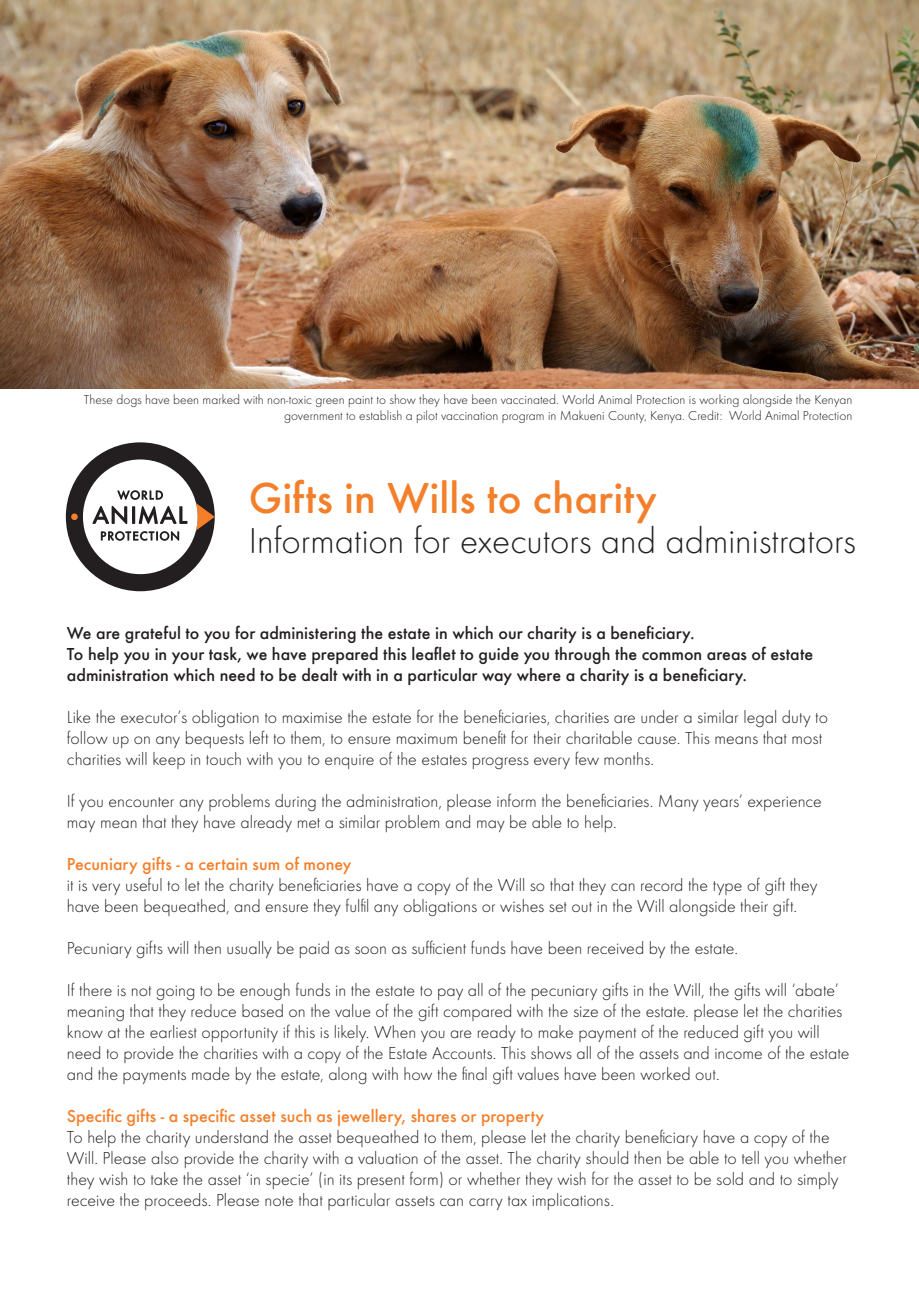
<style>
.page{position:relative;width:919px;height:1289px;background:#fff}
.page>*{position:absolute;margin:0;border:0;box-sizing:border-box;transform-origin:0 0}
.t1{font:500 45px "Futura Round";color:#f47f2a}
.t2{font:300 37.5px "Futura Round";color:#231f20}
.t3{font:300 18px/21px "Futura Round";color:#231f20}
.t4{font:500 18px/21px "Futura Round";color:#231f20}
.t5{font:500 18px "Futura Round";color:#f47f2a}
.t6{font:300 13.5px/16.2px "Futura Round";color:#231f20;text-align:right}
</style>
<div class="page">
<img style="left:0;top:0;width:918px;height:388px">
<div style="left:66px;top:442px;width:149px;height:149px;background:#231f20;border-radius:50%"></div>
<svg style="left:197px;top:503px;width:18px;height:27px"></svg>
<div style="left:71px;top:513px;width:7px;height:7px;background:#f47f2a;border-radius:50%"></div>
<div style="left:83px;top:459px;width:115px;height:115px;background:#fff;border-radius:50%"></div>
<svg style="left:92px;top:490px;width:95px;height:51px"></svg>
<p class="t6" style="left:84px;top:390px;width:769px">These dogs have been marked with non-toxic green paint to show they have been vaccinated. World Animal Protection is working alongside the Kenyan government to establish a pilot vaccination program in Makueni County, Kenya. Credit: World Animal Protection</p>
<p class="t1" style="left:249px;top:465px;width:410px">Gifts in Wills to charity</p>
<p class="t2" style="left:249px;top:516px;width:608px">Information for executors and administrators</p>
<p class="t4" style="left:67px;top:621px;width:629px">We are grateful to you for administering the estate in which our charity is a beneficiary.</p>
<p class="t4" style="left:67px;top:642px;width:747px">To help you in your task, we have prepared this leaflet to guide you through the common areas of estate administration which need to be dealt with in a particular way where a charity is a beneficiary.</p>
<p class="t3" style="left:67px;top:705px;width:762px">Like the executor’s obligation to maximise the estate for the beneficiaries, charities are under a similar legal duty to</p>
<p class="t3" style="left:67px;top:726px;width:756px">follow up on any bequests left to them, to ensure maximum benefit for their charitable cause. This means that most charities will keep in touch with you to enquire of the estates progress every few months.</p>
<p class="t3" style="left:67px;top:789px;width:756px">If you encounter any problems during the administration, please inform the beneficiaries. Many years’ experience may mean that they have already met a similar problem and may be able to help.</p>
<p class="t5" style="left:67px;top:850px;width:286px">Pecuniary gifts - a certain sum of money</p>
<p class="t3" style="left:67px;top:873px;width:752px">it is very useful to let the charity beneficiaries have a copy of the Will so that they can record the type of gift they have been bequeathed, and ensure they fulfil any obligations or wishes set out in the Will alongside their gift.</p>
<p class="t3" style="left:67px;top:936px;width:672px">Pecuniary gifts will then usually be paid as soon as sufficient funds have been received by the estate.</p>
<p class="t3" style="left:67px;top:978px;width:784px">If there is not going to be enough funds in the estate to pay all of the pecuniary gifts in the Will, the gifts will ‘abate’ meaning that they reduce based on the value of the gift compared with the size of the estate. please let the charities know at the earliest opportunity if this is likely. When you are ready to make payment of the reduced gift you will need to provide the charities with a copy of the Estate Accounts. This shows all of the assets and income of the estate and the payments made by the estate, along with how the final gift values have been worked out.</p>
<p class="t5" style="left:67px;top:1102px;width:478px">Specific gifts - a specific asset such as jewellery, shares or property</p>
<p class="t3" style="left:67px;top:1125px;width:781px">To help the charity understand the asset bequeathed to them, please let the charity beneficiary have a copy of the Will. Please also provide the charity with a valuation of the asset. The charity should then be able to tell you whether they wish to take the asset ‘in specie’ (in its present form) or whether they wish for the asset to be sold and to simply receive the proceeds. Please note that particular assets can carry tax implications.</p>
</div>
